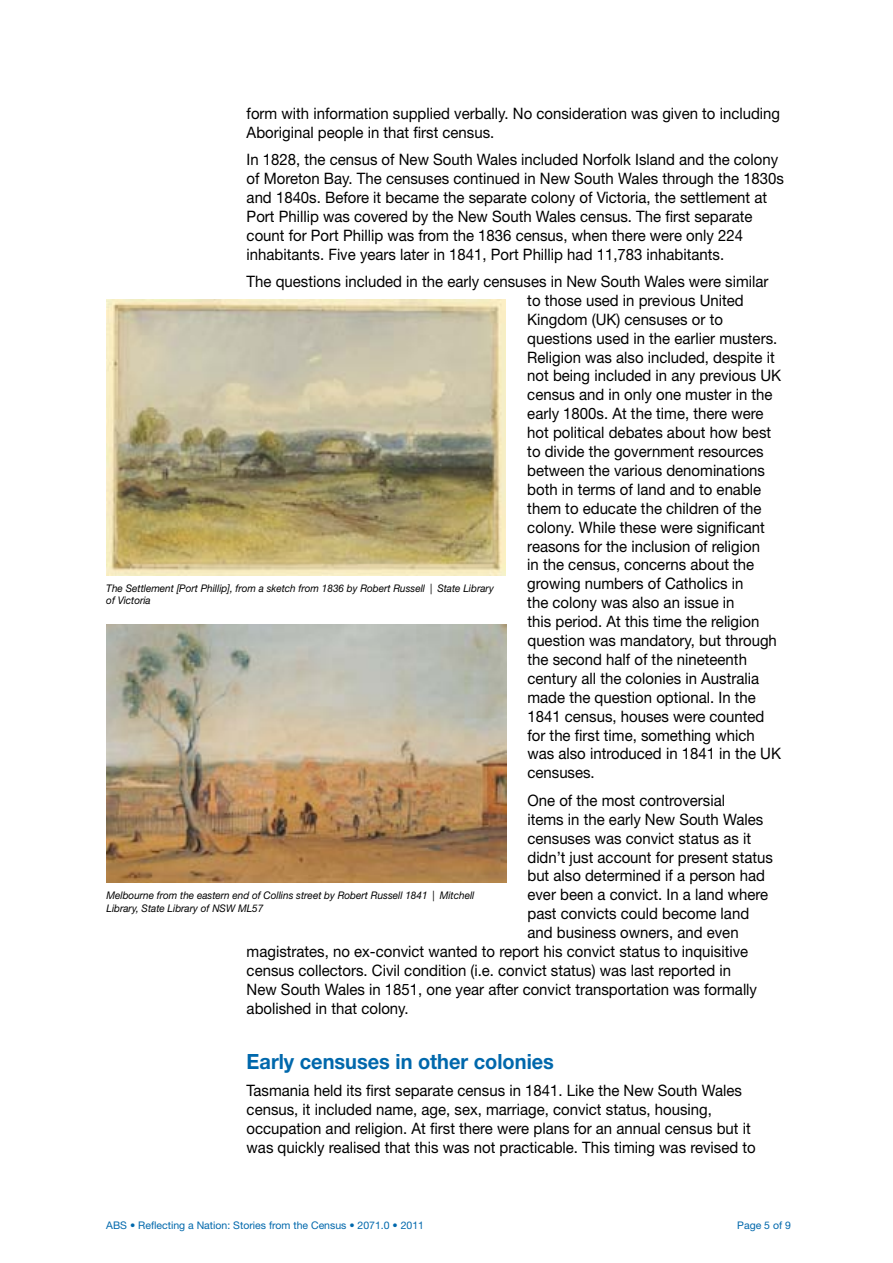
<style>
.page{position:relative;width:893px;height:1263px;background:#fff}
.page>*{position:absolute;margin:0;border:0;box-sizing:border-box;transform-origin:0 0}
.t1{font:700 21px "Helvetica Neue";color:#0068ac;scale:.95 1}
.t2{font:15.75px/18.9px "Helvetica Neue";color:#000;scale:.95 1}
.t3{font:italic 10.5px/12.6px "Helvetica Neue";color:#000;scale:.95 1}
.t4{font:10.5px "Helvetica Neue";color:#0068ac}
</style>
<div class="page">
<img style="left:106px;top:300px;width:400px;height:275px">
<img style="left:106px;top:624px;width:400px;height:258px">
<p class="t2" style="left:247px;top:103px;width:563px">form with information supplied verbally. No consideration was given to including<br>Aboriginal people in that first census.</p>
<p class="t2" style="left:247px;top:150px;width:567px">In 1828, the census of New South Wales included Norfolk Island and the colony of Moreton Bay. The censuses continued in New South Wales through the 1830s and 1840s. Before it became the separate colony of Victoria, the settlement at Port Phillip was covered by the New South Wales census. The first separate count for Port Phillip was from the 1836 census, when there were only 224 inhabitants. Five years later in 1841, Port Phillip had 11,783 inhabitants.</p>
<p class="t2" style="left:527px;top:272px;width:269px;text-indent:-281px">The questions included in the early censuses in New South Wales were similar to those used in previous United Kingdom (UK) censuses or to questions used in the earlier musters.<br>Religion was also included, despite it not being included in any previous UK census and in only one muster in the early 1800s. At the time, there were hot political debates about how best to divide the government resources between the various denominations both in terms of land and to enable them to educate the children of the colony. While these were significant reasons for the inclusion of religion<br>in the census, concerns about the growing numbers of Catholics in<br>the colony was also an issue in<br>this period. At this time the religion question was mandatory, but through the second half of the nineteenth century all the colonies in Australia made the question optional. In the 1841 census, houses were counted for the first time, something which was also introduced in 1841 in the UK censuses.</p>
<p class="t2" style="left:527px;top:790px;width:210px">One of the most controversial</p>
<p class="t2" style="left:527px;top:809px;width:250px">items in the early New South Wales</p>
<p class="t2" style="left:527px;top:828px;width:237px">censuses was convict status as it</p>
<p class="t2" style="left:527px;top:847px;width:260px">didn’t just account for present status</p>
<p class="t2" style="left:527px;top:866px;width:252px">but also determined if a person had</p>
<p class="t2" style="left:527px;top:885px;width:255px">ever been a convict. In a land where</p>
<p class="t2" style="left:527px;top:904px;width:235px">past convicts could become land</p>
<p class="t2" style="left:527px;top:923px;width:224px">and business owners, and even</p>
<p class="t2" style="left:247px;top:942px;width:530px">magistrates, no ex-convict wanted to report his convict status to inquisitive</p>
<p class="t2" style="left:247px;top:961px;width:511px">census collectors. Civil condition (i.e. convict status) was last reported in</p>
<p class="t2" style="left:247px;top:979px;width:539px">New South Wales in 1851, one year after convict transportation was formally</p>
<p class="t2" style="left:247px;top:998px;width:172px">abolished in that colony.</p>
<h1 class="t1" style="left:247px;top:1048px;width:325px">Early censuses in other colonies</h1>
<p class="t2" style="left:247px;top:1081px;width:537px">Tasmania held its first separate census in 1841. Like the New South Wales census, it included name, age, sex, marriage, convict status, housing, occupation and religion. At first there were plans for an annual census but it was quickly realised that this was not practicable. This timing was revised to</p>
<p class="t3" style="left:106px;top:581px;width:409px">The Settlement [Port Phillip], from a sketch from 1836 by Robert Russell | State Library of Victoria</p>
<p class="t3" style="left:106px;top:889px;width:389px">Melbourne from the eastern end of Collins street by Robert Russell 1841 | Mitchell<br>Library, State Library of NSW ML57</p>
<p class="t4" style="left:106px;top:1219px;width:319px">ABS • Reflecting a Nation: Stories from the Census • 2071.0 • 2011</p>
<p class="t4" style="left:737px;top:1219px;width:55px">Page 5 of 9</p>
</div>
